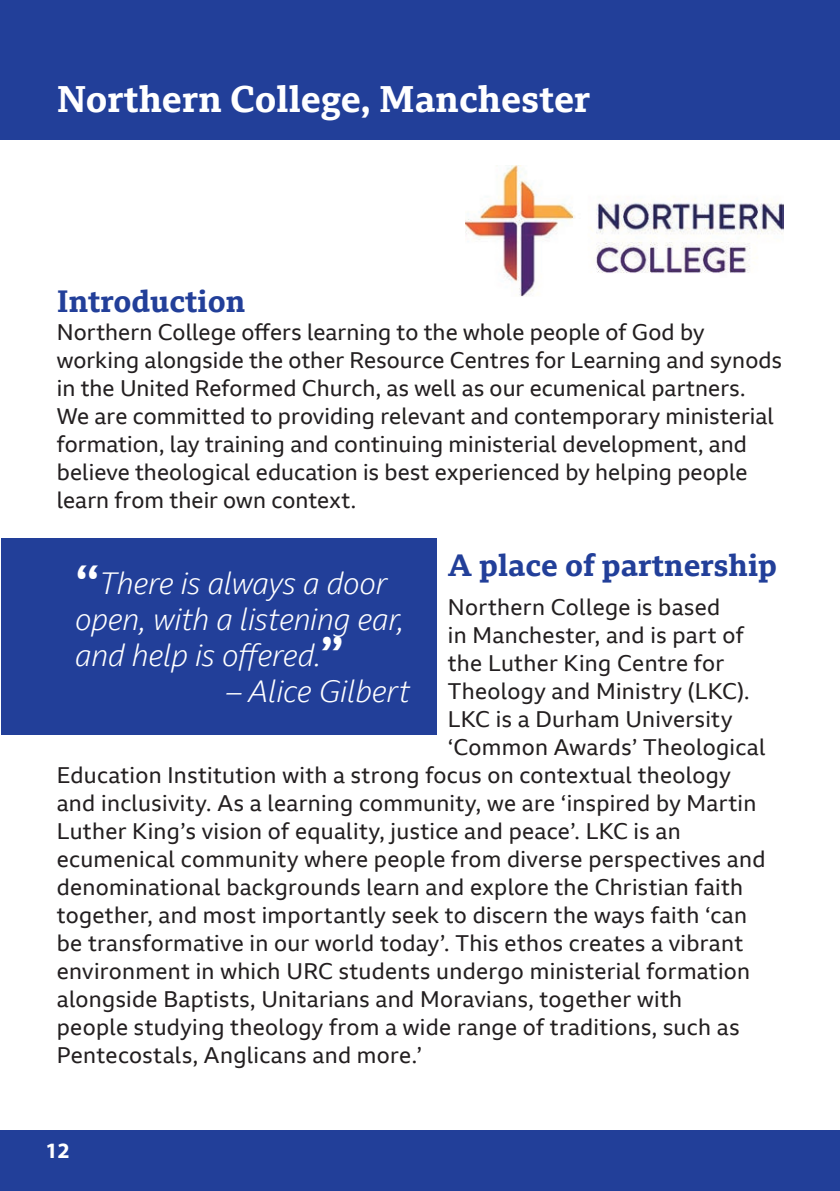
<style>
.page{position:relative;width:840px;height:1191px;background:#fff}
.page>*{position:absolute;margin:0;border:0;box-sizing:border-box;transform-origin:0 0}
.t1{font:700 36px "BBC Reith Serif";color:#fff}
.t2{font:italic 300 30px/36px "BBC Reith Sans";letter-spacing:-.01em;color:#fff}
.t3{font:700 30px "BBC Reith Serif";color:#223f99}
.t4{font:22px/28px "BBC Reith Sans";letter-spacing:.01em;color:#231f20}
.t5{font:700 22px "Myriad Pro";color:#fff}
.s1{font-family:"BBC Reith Serif";font-weight:700;font-style:normal;font-size:48px}
</style>
<div class="page">
<div style="left:0;top:1130px;width:839px;height:61px;background:#223f99"></div>
<div style="left:0;top:0;width:839px;height:139px;background:#223f99"></div>
<div style="left:1px;top:538px;width:435px;height:196px;background:#223f99"></div>
<img style="left:465px;top:165px;width:317px;height:131px">
<h1 class="t1" style="left:57px;top:76px;width:534px">Northern College, Manchester</h1>
<h2 class="t3" style="left:57px;top:282px;width:190px">Introduction</h2>
<p class="t4" style="left:57px;top:318px;width:726px">Northern College offers learning to the whole people of God by working alongside the other Resource Centres for Learning and synods in the United Reformed Church, as well as our ecumenical partners.<br>We are committed to providing relevant and contemporary ministerial formation, lay training and continuing ministerial development, and believe theological education is best experienced by helping people learn from their own context.</p>
<h2 class="t3" style="left:447px;top:546px;width:330px">A place of partnership</h2>
<p class="t4" style="left:447px;top:593px;width:274px">Northern College is based</p>
<p class="t4" style="left:447px;top:621px;width:297px">in Manchester, and is part of</p>
<p class="t4" style="left:447px;top:649px;width:277px">the Luther King Centre for</p>
<p class="t4" style="left:447px;top:677px;width:303px">Theology and Ministry (LKC).</p>
<p class="t4" style="left:447px;top:705px;width:286px">LKC is a Durham University</p>
<p class="t4" style="left:447px;top:733px;width:319px">‘Common Awards’ Theological</p>
<p class="t4" style="left:57px;top:761px;width:675px">Education Institution with a strong focus on contextual theology</p>
<p class="t4" style="left:57px;top:789px;width:700px">and inclusivity. As a learning community, we are ‘inspired by Martin</p>
<p class="t4" style="left:57px;top:817px;width:625px">Luther King’s vision of equality, justice and peace’. LKC is an</p>
<p class="t4" style="left:57px;top:845px;width:710px">ecumenical community where people from diverse perspectives and</p>
<p class="t4" style="left:57px;top:873px;width:687px">denominational backgrounds learn and explore the Christian faith</p>
<p class="t4" style="left:57px;top:901px;width:691px">together, and most importantly seek to discern the ways faith ‘can</p>
<p class="t4" style="left:57px;top:929px;width:687px">be transformative in our world today’. This ethos creates a vibrant</p>
<p class="t4" style="left:57px;top:957px;width:694px">environment in which URC students undergo ministerial formation</p>
<p class="t4" style="left:57px;top:985px;width:626px">alongside Baptists, Unitarians and Moravians, together with</p>
<p class="t4" style="left:57px;top:1013px;width:684px">people studying theology from a wide range of traditions, such as</p>
<p class="t4" style="left:57px;top:1041px;width:366px">Pentecostals, Anglicans and more.’</p>
<h2 class="t2" style="left:75px;top:564px;width:330px"><span class="s1">‘‘</span>There is always a door open, with a listening ear, and help is offered.<span class="s1">’’</span></h2>
<h2 class="t2" style="left:226px;top:672px;width:185px">– Alice Gilbert</h2>
<p class="t5" style="left:45px;top:1138px;width:26px">12</p>
</div>
